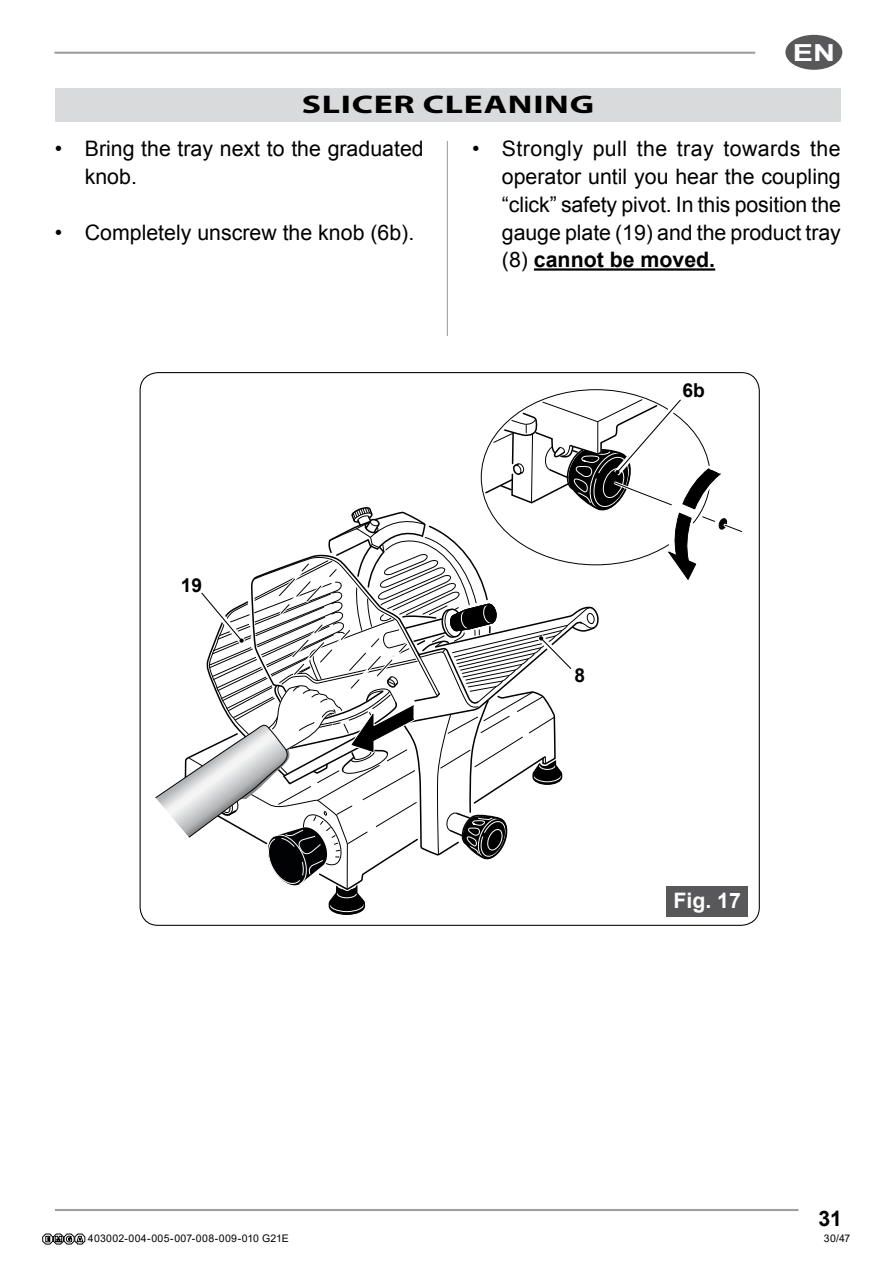
<style>
.page{position:relative;width:893px;height:1263px;background:#fff}
.page>*{position:absolute;margin:0;border:0;box-sizing:border-box;transform-origin:0 0}
.t1{font:700 25.65px "Myriad Pro";letter-spacing:.02em;color:#000;scale:1.4 1}
.t2{font:700 23.4px "Arial";color:#fff;scale:1.3 1}
.t3{font:21.3px/27.8px "Arial";color:#000}
.t4{font:700 21.3px "Arial";color:#fff}
.t5{font:700 21.3px "Arial";color:#000}
.t6{font:700 19.2px "Arial";color:#000}
.t7{font:10.5px "Arial";letter-spacing:.03em;color:#000}
.s1{font-weight:700}
</style>
<div class="page">
<hr style="left:55px;top:1209px;width:743px;height:2px;background:#9c9e9f">
<hr style="left:54px;top:52px;width:701px;height:2px;background:#9c9e9f">
<hr style="left:447px;top:88px;width:1px;height:1106px;background:#9c9e9f">
<div style="left:785px;top:35px;width:57px;height:35px;background:#58585a;border-radius:50%"></div>
<div style="left:431px;top:79px;width:35px;height:62px;background:#fff"></div>
<div style="left:55px;top:88px;width:786px;height:34px;background:#d9dadb"></div>
<div style="left:667px;top:886px;width:81px;height:30px;background:#58585a"></div>
<hr style="left:534px;top:268px;width:181px;height:3px;background:#000">
<svg style="left:155px;top:389px;width:588px;height:527px"></svg>
<svg style="left:43px;top:1233px;width:42px;height:11px"></svg>
<p class="t2" style="left:793px;top:37px;width:34px">EN</p>
<p class="t1" style="left:302px;top:88px;width:210px">SLICER CLEANING</p>
<p class="t3" style="left:85px;top:135px;width:340px;text-indent:-30px">• Bring the tray next to the graduated knob.</p>
<p class="t3" style="left:55px;top:218px;width:361px">• Completely unscrew the knob (6b).</p>
<p class="t3" style="left:502px;top:135px;width:340px;text-align:justify;text-indent:-30px">• Strongly pull the tray towards the operator until you hear the coupling “click” safety pivot. In this position the gauge plate (19) and the product tray (8) <span class="s1">cannot be moved.</span></p>
<p class="t6" style="left:181px;top:572px;width:23px">19</p>
<p class="t6" style="left:683px;top:377px;width:24px">6b</p>
<p class="t6" style="left:574px;top:662px;width:12px">8</p>
<p class="t4" style="left:673px;top:886px;width:69px">Fig. 17</p>
<p class="t5" style="left:818px;top:1204px;width:25px">31</p>
<p class="t7" style="left:88px;top:1231px;width:202px">403002-004-005-007-008-009-010 G21E</p>
<p class="t7" style="left:824px;top:1231px;width:28px">30/47</p>
</div>
